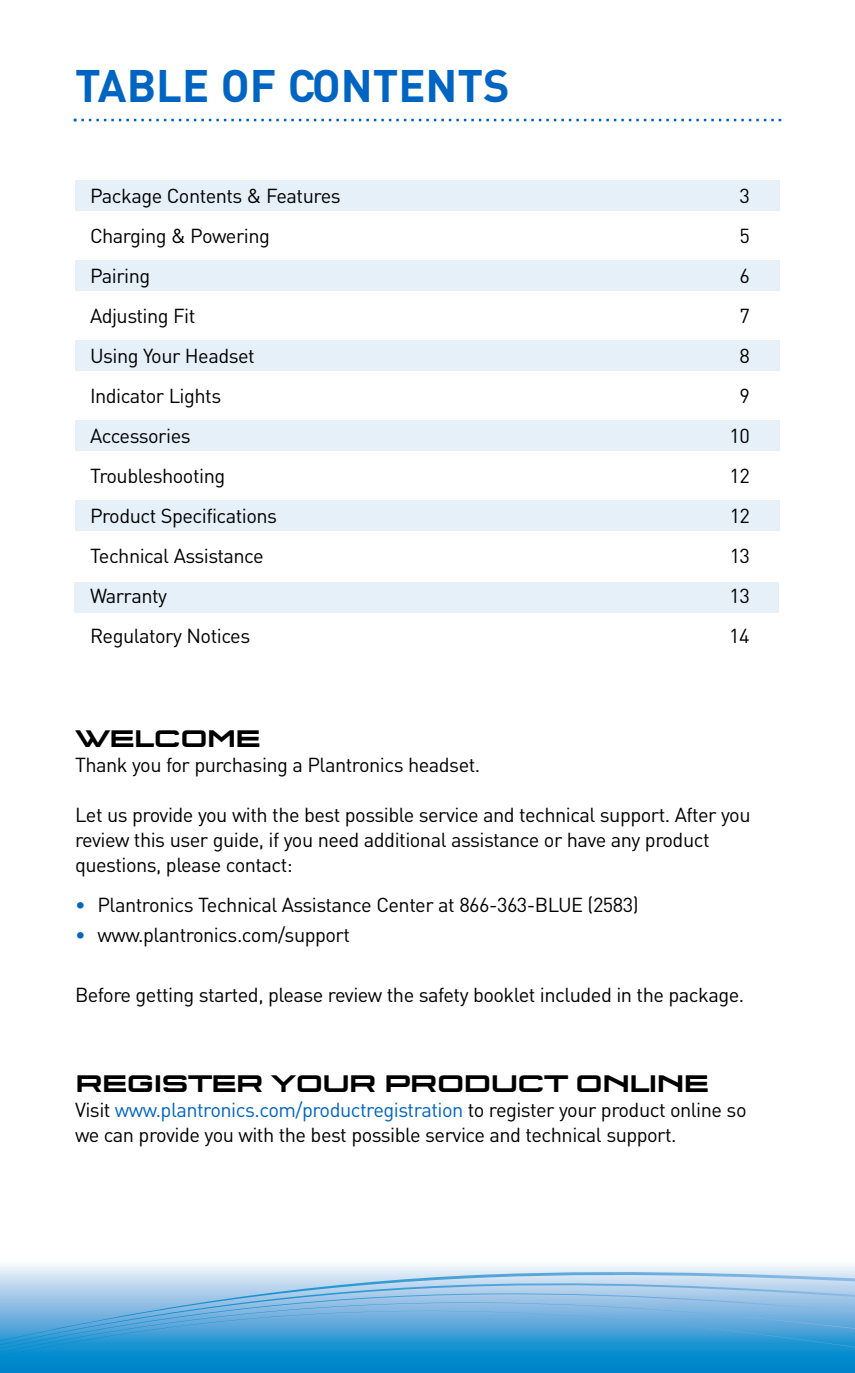
<style>
.page{position:relative;width:855px;height:1373px;background:#fff}
.page>*{position:absolute;margin:0;border:0;box-sizing:border-box;transform-origin:0 0}
.t1{font:700 45px "DIN";color:#0065c2}
.t2{font:700 25px "Q Type Ext";letter-spacing:-.05em;color:#000}
.t3{font:20px/25px "DIN";letter-spacing:-.025em;color:#000}
.s1{color:#0065c2}
</style>
<div class="page">
<svg style="left:75px;top:119px;width:706px;height:2px"></svg>
<svg style="left:0;top:1265px;width:855px;height:36px;background:#bad6ee"></svg>
<svg style="left:0;top:1301px;width:855px;height:5px;background:#8dbce3"></svg>
<svg style="left:0;top:1306px;width:855px;height:66px;background:#359bd4"></svg>
<div style="left:75px;top:180px;width:705px;height:30px;background:#e6f0f9"></div>
<div style="left:75px;top:260px;width:705px;height:30px;background:#e6f0f9"></div>
<div style="left:75px;top:340px;width:705px;height:30px;background:#e6f0f9"></div>
<div style="left:75px;top:420px;width:705px;height:30px;background:#e6f0f9"></div>
<div style="left:75px;top:500px;width:705px;height:30px;background:#e6f0f9"></div>
<div style="left:74px;top:582px;width:705px;height:30px;background:#e6f0f9"></div>
<h1 class="t1" style="left:75px;top:59px;width:436px">TABLE OF CONTENTS</h1>
<p class="t3" style="left:90px;top:182px;width:252px">Package Contents &amp; Features</p>
<p class="t3" style="left:740px;top:182px;width:12px">3</p>
<p class="t3" style="left:90px;top:222px;width:182px">Charging &amp; Powering</p>
<p class="t3" style="left:740px;top:222px;width:12px">5</p>
<p class="t3" style="left:90px;top:262px;width:62px">Pairing</p>
<p class="t3" style="left:740px;top:262px;width:12px">6</p>
<p class="t3" style="left:90px;top:302px;width:107px">Adjusting Fit</p>
<p class="t3" style="left:740px;top:302px;width:12px">7</p>
<p class="t3" style="left:90px;top:342px;width:166px">Using Your Headset</p>
<p class="t3" style="left:740px;top:342px;width:12px">8</p>
<p class="t3" style="left:90px;top:382px;width:133px">Indicator Lights</p>
<p class="t3" style="left:740px;top:382px;width:12px">9</p>
<p class="t3" style="left:90px;top:422px;width:102px">Accessories</p>
<p class="t3" style="left:730px;top:422px;width:22px">10</p>
<p class="t3" style="left:90px;top:462px;width:137px">Troubleshooting</p>
<p class="t3" style="left:730px;top:462px;width:22px">12</p>
<p class="t3" style="left:90px;top:502px;width:189px">Product Specifications</p>
<p class="t3" style="left:730px;top:502px;width:22px">12</p>
<p class="t3" style="left:90px;top:542px;width:175px">Technical Assistance</p>
<p class="t3" style="left:730px;top:542px;width:22px">13</p>
<p class="t3" style="left:90px;top:582px;width:79px">Warranty</p>
<p class="t3" style="left:730px;top:582px;width:22px">13</p>
<p class="t3" style="left:90px;top:622px;width:162px">Regulatory Notices</p>
<p class="t3" style="left:729px;top:622px;width:22px">14</p>
<p class="t2" style="left:75px;top:730px;width:188px">WELCOME</p>
<p class="t3" style="left:75px;top:752px;width:407px">Thank you for purchasing a Plantronics headset.</p>
<p class="t3" style="left:75px;top:802px;width:677px">Let us provide you with the best possible service and technical support. After you review this user guide, if you need additional assistance or have any product questions, please contact:</p>
<p class="t3" style="left:75px;top:892px;width:565px"><span class="s1">•</span> Plantronics Technical Assistance Center at 866-363-BLUE (2583)</p>
<p class="t3" style="left:75px;top:922px;width:277px"><span class="s1">•</span> www.plantronics.com/support</p>
<p class="t3" style="left:75px;top:982px;width:671px">Before getting started, please review the safety booklet included in the package.</p>
<p class="t2" style="left:75px;top:1074px;width:636px">REGISTER YOUR PRODUCT ONLINE</p>
<p class="t3" style="left:75px;top:1096px;width:673px">Visit <span class="s1">www.plantronics.com/productregistration</span> to register your product online so we can provide you with the best possible service and technical support.</p>
</div>
